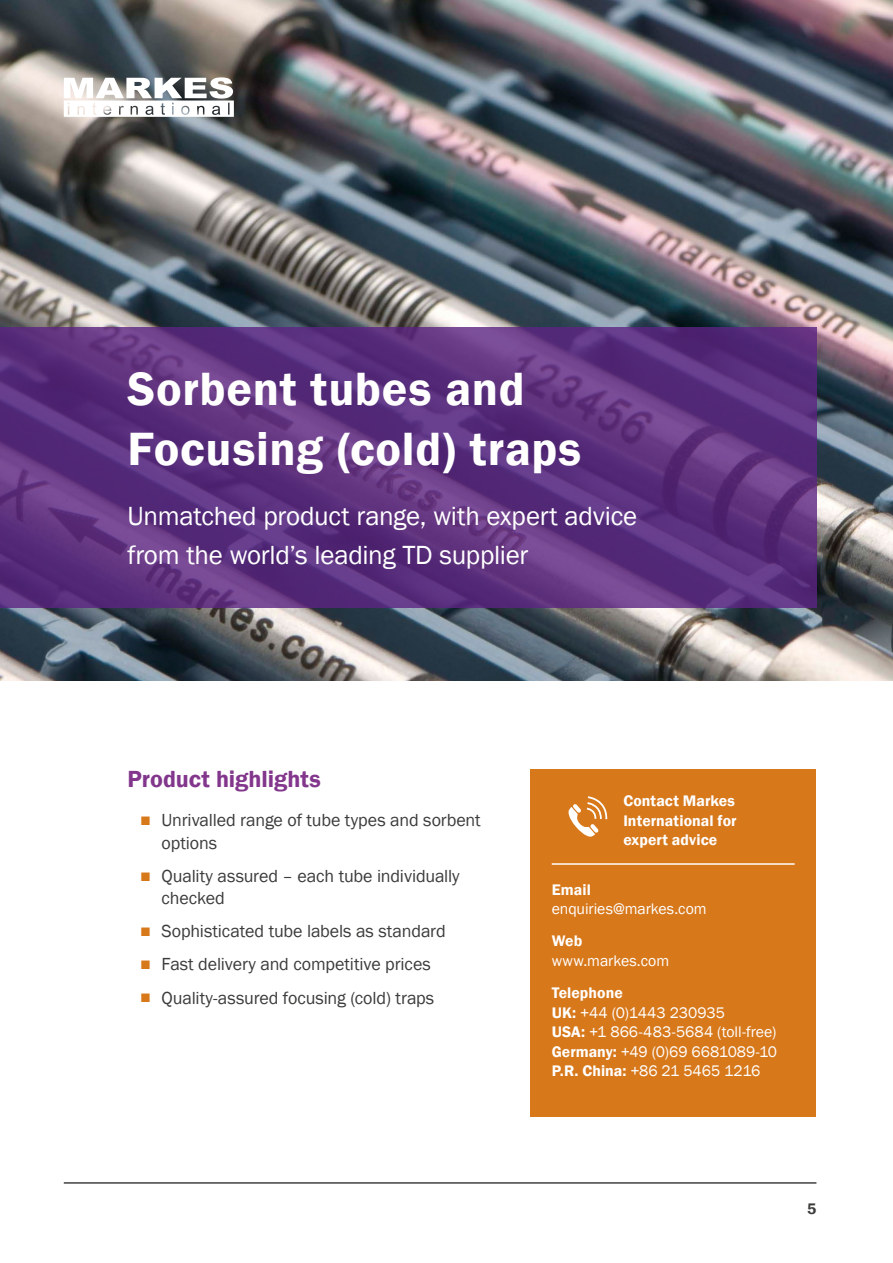
<style>
.page{position:relative;width:893px;height:1263px;background:#fff}
.page>*{position:absolute;margin:0;border:0;box-sizing:border-box;transform-origin:0 0}
.t1{font:600 48px/60px "Franklin Gothic";letter-spacing:.015em;color:#fff}
.t2{font:27px/39px "Franklin Gothic";letter-spacing:-.01em;color:#fff}
.t3{font:600 24px "Franklin Gothic";color:#82368c}
.t4{font:18px/22.5px "Franklin Gothic";letter-spacing:-.01em;color:#3c3c3b}
.t5{font:15.75px/19.5px "Franklin Gothic";color:#fff}
.t6{font:600 15.75px/19.5px "Franklin Gothic";letter-spacing:.005em;color:#fff;text-align:justify}
.t7{font:600 15.75px "Franklin Gothic";color:#3c3c3b}
.s1{color:#d7781b}
.s2{font-weight:600}
</style>
<div class="page">
<img style="left:0;top:0;width:893px;height:680px">
<svg style="left:0;top:327px;width:816px;height:281px;background:#5d327f"></svg>
<svg style="left:64px;top:77px;width:170px;height:40px"></svg>
<hr style="left:64px;top:1182px;width:752px;height:1px;background:#000">
<div style="left:530px;top:770px;width:286px;height:347px;background:#d7781b"></div>
<hr style="left:552px;top:863px;width:243px;height:2px;background:#fff">
<svg style="left:568px;top:796px;width:40px;height:41px"></svg>
<h1 class="t1" style="left:128px;top:359px;width:455px">Sorbent tubes and<br>Focusing (cold) traps</h1>
<h2 class="t2" style="left:128px;top:497px;width:511px">Unmatched product range, with expert advice from the world’s leading TD supplier</h2>
<h3 class="t3" style="left:128px;top:764px;width:195px">Product highlights</h3>
<p class="t4" style="left:162px;top:809px;width:321px;text-indent:-21px"><span class="s1">■</span> Unrivalled range of tube types and sorbent options</p>
<p class="t4" style="left:162px;top:865px;width:300px;text-indent:-21px"><span class="s1">■</span> Quality assured – each tube individually checked</p>
<p class="t4" style="left:140px;top:920px;width:307px"><span class="s1">■</span> Sophisticated tube labels as standard</p>
<p class="t4" style="left:140px;top:953px;width:292px"><span class="s1">■</span> Fast delivery and competitive prices</p>
<p class="t4" style="left:140px;top:987px;width:295px"><span class="s1">■</span> Quality-assured focusing (cold) traps</p>
<p class="t6" style="left:623px;top:791px;width:115px">Contact Markes International for expert advice</p>
<p class="t6" style="left:552px;top:880px;width:41px">Email</p>
<p class="t5" style="left:552px;top:899px;width:156px">enquiries@markes.com</p>
<p class="t6" style="left:552px;top:931px;width:32px">Web</p>
<p class="t5" style="left:552px;top:951px;width:119px">www.markes.com</p>
<p class="t5" style="left:552px;top:983px;width:227px"><span class="s2">Telephone<br>UK:</span> +44 (0)1443 230935<br><span class="s2">USA:</span> +1 866-483-5684 (toll-free)<br><span class="s2">Germany:</span> +49 (0)69 6681089-10<br><span class="s2">P.R. China:</span> +86 21 5465 1216</p>
<p class="t7" style="left:807px;top:1199px;width:11px">5</p>
</div>
